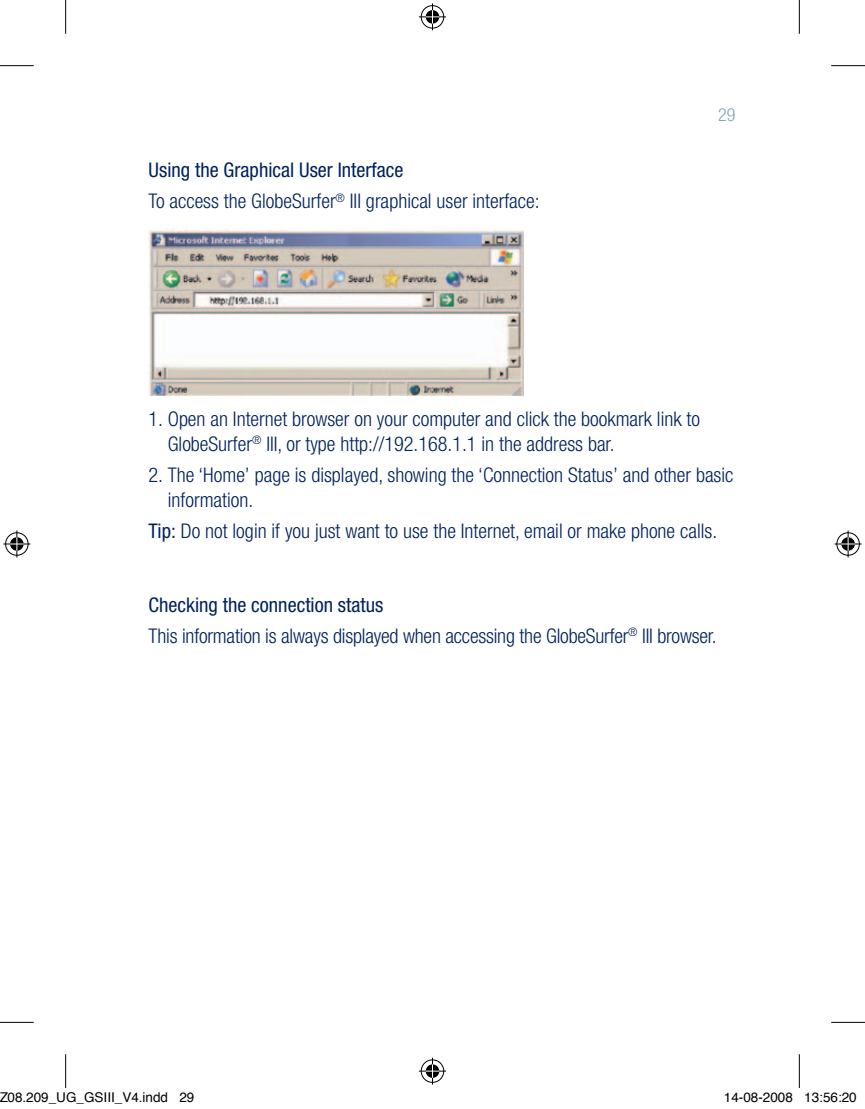
<style>
.page{position:relative;width:865px;height:1109px;background:#fff}
.page>*{position:absolute;margin:0;border:0;box-sizing:border-box;transform-origin:0 0}
.t1{font:300 condensed 20.25px/31.1px "Helvetica Neue";color:#00215d}
.t2{font:300 condensed 18px "Helvetica Neue";color:#7fa8bc}
.t3{font:13.5px "Helvetica";color:#000}
.s1{font-weight:400}
</style>
<div class="page">
<img style="left:149px;top:230px;width:374px;height:165px">
<hr style="left:0;top:65px;width:34px;height:1px;background:#000">
<hr style="left:831px;top:65px;width:34px;height:1px;background:#000">
<hr style="left:0;top:1022px;width:34px;height:1px;background:#000">
<hr style="left:831px;top:1022px;width:34px;height:1px;background:#000">
<hr style="left:65px;top:0;width:1px;height:34px;background:#000">
<hr style="left:65px;top:1054px;width:1px;height:34px;background:#000">
<hr style="left:799px;top:0;width:1px;height:34px;background:#000">
<hr style="left:799px;top:1054px;width:1px;height:34px;background:#000">
<svg style="left:419px;top:3px;width:27px;height:27px"></svg>
<svg style="left:419px;top:1058px;width:27px;height:27px"></svg>
<svg style="left:3px;top:530px;width:27px;height:27px"></svg>
<svg style="left:834px;top:530px;width:27px;height:27px"></svg>
<p class="t1" style="left:149px;top:154px;width:392px"><span class="s1">Using the Graphical User Interface<br></span>To access the GlobeSurfer<sup>®</sup> III graphical user interface:</p>
<p class="t2" style="left:718px;top:104px;width:19px">29</p>
<p class="t1" style="left:168px;top:407px;width:534px;line-height:24.8px;text-indent:-19px">1. Open an Internet browser on your computer and click the bookmark link to<br>GlobeSurfer<sup>®</sup> III, or type http://192.168.1.1 in the address bar.</p>
<p class="t1" style="left:168px;top:462px;width:567px;line-height:24.8px;text-indent:-19px">2. The ‘Home’ page is displayed, showing the ‘Connection Status’ and other basic information.</p>
<p class="t1" style="left:149px;top:515px;width:570px"><span class="s1">Tip:</span> Do not login if you just want to use the Internet, email or make phone calls.</p>
<p class="t1" style="left:149px;top:589px;width:569px"><span class="s1">Checking the connection status<br></span>This information is always displayed when accessing the GlobeSurfer<sup>®</sup> III browser.</p>
<p class="t3" style="left:-1px;top:1087px;width:197px">Z08.209_UG_GSIII_V4.indd 29</p>
<p class="t3" style="left:724px;top:1087px;width:134px">14-08-2008 13:56:20</p>
</div>
